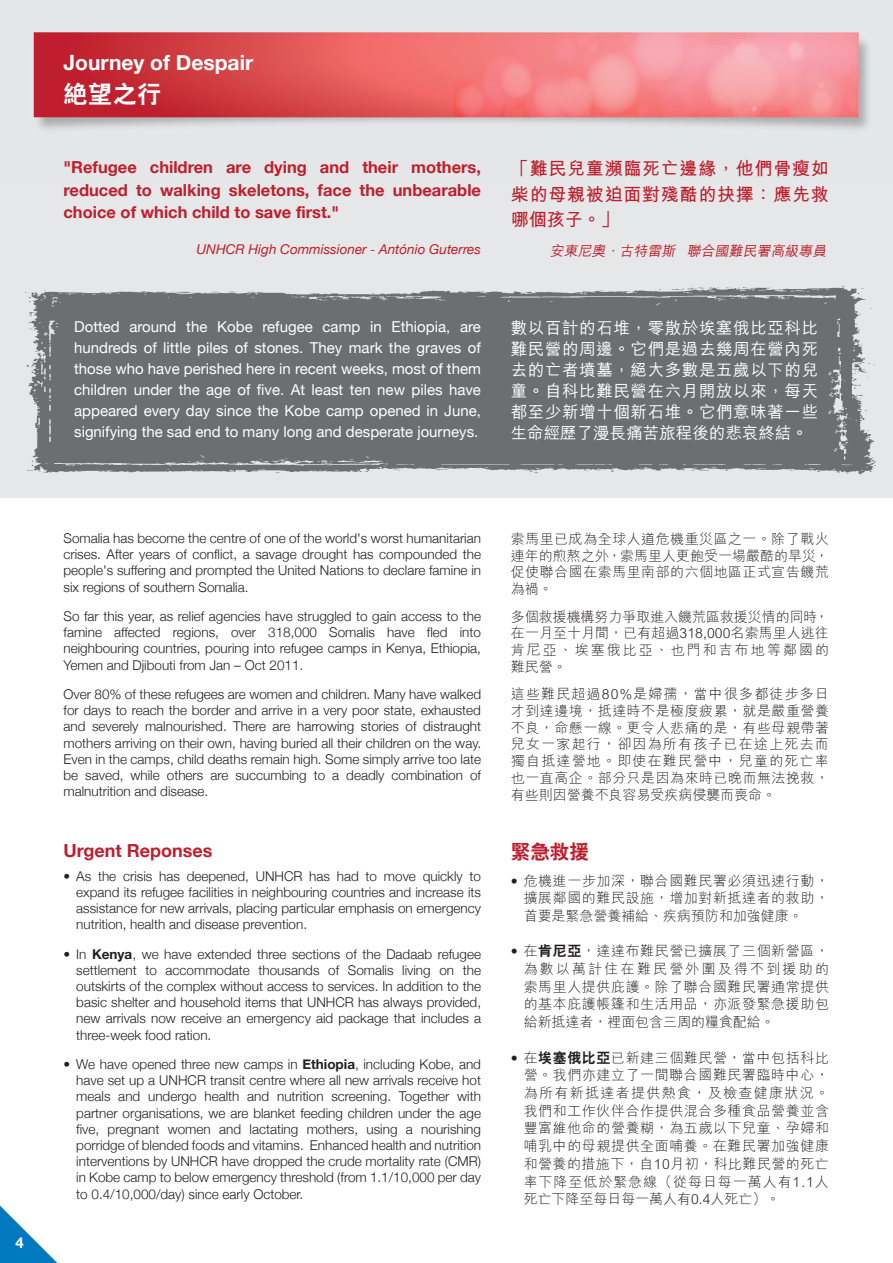
<style>
.page{position:relative;width:893px;height:1263px;background:#fff}
.page>*{position:absolute;margin:0;border:0;box-sizing:border-box;transform-origin:0 0}
.t1{font:800 24px "C Hei 2 HK";color:#fff}
.t2{font:700 21px "Helvetica Neue";color:#fff}
.t3{font:800 19.5px "C Hei 2 HK";color:#be1e2d}
.t4{font:700 18px/25.5px "M Hei HK";letter-spacing:.04em;color:#be1e2d;text-align:justify}
.t5{font:700 18px "Helvetica Neue";color:#be1e2d}
.t6{font:700 16.5px/22.5px "Helvetica Neue";color:#be1e2d;text-align:justify}
.t7{font:500 16.5px/21px "M Hei HK";letter-spacing:.035em;color:#fff;text-align:justify}
.t8{font:15px/21px "Helvetica Neue";color:#fff;text-align:justify}
.t9{font:700 15px "Helvetica Neue";color:#fff}
.t10{font:300 13.95px/17.7px "M Hei HK";letter-spacing:.04em;color:#231f20;text-align:justify}
.t11{font:italic 500 13.95px "M Hei HK";color:#be1e2d}
.t12{font:300 13.5px/16.2px "Helvetica Neue";color:#231f20;text-align:justify}
.t13{font:italic 13.5px "Helvetica Neue";color:#be1e2d}
.s1{font-family:"M Hei HK";font-weight:300;font-style:normal}
.s2{font-weight:700}
.s3{font-family:"Helvetica Neue"}
.s4{font-family:"C Hei 2 HK";font-weight:800}
</style>
<div class="page">
<div style="left:0;top:0;width:893px;height:498px;background:#e6e7e8"></div>
<svg style="left:25px;top:286px;width:851px;height:188px;background:#78797c"></svg>
<svg style="left:34px;top:32px;width:597px;height:85px;background:#d94b50"></svg>
<div style="left:623px;top:35px;width:42px;height:46px;background:#f7939c;border-radius:50%"></div>
<svg style="left:554px;top:32px;width:43px;height:30px"></svg>
<svg style="left:461px;top:79px;width:43px;height:38px"></svg>
<svg style="left:523px;top:72px;width:69px;height:45px"></svg>
<svg style="left:481px;top:55px;width:48px;height:54px"></svg>
<svg style="left:584px;top:52px;width:56px;height:63px;background:#f6999b"></svg>
<svg style="left:556px;top:75px;width:37px;height:42px"></svg>
<svg style="left:532px;top:80px;width:33px;height:37px"></svg>
<svg style="left:500px;top:61px;width:33px;height:38px"></svg>
<svg style="left:631px;top:32px;width:228px;height:85px;background:#f6969e"></svg>
<svg style="left:809px;top:88px;width:24px;height:27px"></svg>
<svg style="left:454px;top:84px;width:31px;height:33px"></svg>
<svg style="left:705px;top:57px;width:47px;height:52px;background:#f6a5a9"></svg>
<svg style="left:0;top:1205px;width:57px;height:58px"></svg>
<p class="t9" style="left:15px;top:1233px;width:10px">4</p>
<h2 class="t2" style="left:64px;top:50px;width:191px">Journey of Despair</h2>
<h1 class="t1" style="left:64px;top:78px;width:99px">絕望之行</h1>
<p class="t6" style="left:64px;top:156px;width:419px">"Refugee children are dying and their mothers, reduced to walking skeletons, face the unbearable choice of which child to save first."</p>
<p class="t13" style="left:197px;top:241px;width:286px">UNHCR High Commissioner <span class="s1">-</span> António Guterres</p>
<p class="t8" style="left:74px;top:316px;width:408px">Dotted around the Kobe refugee camp in Ethiopia, are hundreds of little piles of stones. They mark the graves of those who have perished here in recent weeks, most of them children under the age of five. At least ten new piles have appeared every day since the Kobe camp opened in June, signifying the sad end to many long and desperate journeys.</p>
<h3 class="t4" style="left:511px;top:154px;width:319px">「難民兒童瀕臨死亡邊緣，他們骨瘦如柴的母親被迫面對殘酷的抉擇：應先救哪個孩子。」</h3>
<p class="t11" style="left:550px;top:240px;width:281px">安東尼奧．古特雷斯 聯合國難民署高級專員</p>
<p class="t7" style="left:511px;top:316px;width:309px">數以百計的石堆，零散於埃塞俄比亞科比難民營的周邊。它們是過去幾周在營內死去的亡者墳墓，絕大多數是五歲以下的兒童。自科比難民營在六月開放以來，每天都至少新增十個新石堆。它們意味著一些生命經歷了漫長痛苦旅程後的悲哀終結。</p>
<p class="t12" style="left:64px;top:530px;width:419px">Somalia has become the centre of one of the world's worst humanitarian crises. After years of conflict, a savage drought has compounded the people's suffering and prompted the United Nations to declare famine in six regions of southern Somalia.</p>
<p class="t12" style="left:64px;top:608px;width:419px">So far this year, as relief agencies have struggled to gain access to the famine affected regions, over 318,000 Somalis have fled into neighbouring countries, pouring into refugee camps in Kenya, Ethiopia, Yemen and Djibouti from Jan – Oct 2011.</p>
<p class="t12" style="left:64px;top:686px;width:419px">Over 80% of these refugees are women and children. Many have walked for days to reach the border and arrive in a very poor state, exhausted and severely malnourished. There are harrowing stories of distraught mothers arriving on their own, having buried all their children on the way.<br>Even in the camps, child deaths remain high. Some simply arrive too late be saved, while others are succumbing to a deadly combination of malnutrition and disease.</p>
<h3 class="t5" style="left:64px;top:839px;width:150px">Urgent Reponses</h3>
<p class="t12" style="left:76px;top:867px;width:406px;text-indent:-13px">• As the crisis has deepened, UNHCR has had to move quickly to expand its refugee facilities in neighbouring countries and increase its assistance for new arrivals, placing particular emphasis on emergency nutrition, health and disease prevention.</p>
<p class="t12" style="left:76px;top:945px;width:406px;text-indent:-13px">• In <span class="s2">Kenya</span>, we have extended three sections of the Dadaab refugee settlement to accommodate thousands of Somalis living on the outskirts of the complex without access to services. In addition to the basic shelter and household items that UNHCR has always provided, new arrivals now receive an emergency aid package that includes a three-week food ration.</p>
<p class="t12" style="left:76px;top:1056px;width:406px;text-indent:-13px">• We have opened three new camps in <span class="s2">Ethiopia</span>, including Kobe, and have set up a UNHCR transit centre where all new arrivals receive hot meals and undergo health and nutrition screening. Together with partner organisations, we are blanket feeding children under the age five, pregnant women and lactating mothers, using a nourishing porridge of blended foods and vitamins. Enhanced health and nutrition interventions by UNHCR have dropped the crude mortality rate (CMR) in Kobe camp to below emergency threshold (from 1.1/10,000 per day to 0.4/10,000/day) since early October.</p>
<p class="t10" style="left:511px;top:530px;width:320px;line-height:16.8px">索馬里已成為全球人道危機重災區之一。除了戰火連年的煎熬之外，索馬里人更飽受一場嚴酷的旱災，促使聯合國在索馬里南部的六個地區正式宣告饑荒為禍。</p>
<p class="t10" style="left:511px;top:607px;width:319px;line-height:16.8px">多個救援機構努力爭取進入饑荒區救援災情的同時，在一月至十月間，已有超過318,000名索馬里人逃往肯尼亞、埃塞俄比亞、也門和吉布地等鄰國的難民營。</p>
<p class="t10" style="left:511px;top:685px;width:320px;line-height:16.8px">這些難民超過80%是婦孺，當中很多都徒步多日才到達邊境，抵達時不是極度疲累，就是嚴重營養不良，命懸一線。更令人悲痛的是，有些母親帶著兒女一家起行，卻因為所有孩子已在途上死去而獨自抵達營地。即使在難民營中，兒童的死亡率也一直高企。部分只是因為來時已晚而無法挽救，有些則因營養不良容易受疾病侵襲而喪命。</p>
<h3 class="t3" style="left:511px;top:838px;width:79px">緊急救援</h3>
<p class="t10" style="left:524px;top:871px;width:307px;text-indent:-13px"><span class="s3">•</span> 危機進一步加深，聯合國難民署必須迅速行動，擴展鄰國的難民設施，增加對新抵達者的救助，首要是緊急營養補給、疾病預防和加強健康。</p>
<p class="t10" style="left:524px;top:942px;width:307px;text-indent:-13px"><span class="s3">•</span> 在<span class="s4">肯尼亞</span>，達達布難民營已擴展了三個新營區，為數以萬計住在難民營外圍及得不到援助的索馬里人提供庇護。除了聯合國難民署通常提供的基本庇護帳篷和生活用品，亦派發緊急援助包給新抵達者，裡面包含三周的糧食配給。</p>
<p class="t10" style="left:524px;top:1048px;width:307px;text-indent:-13px"><span class="s3">•</span> 在<span class="s4">埃塞俄比亞</span>已新建三個難民營，當中包括科比營。我們亦建立了一間聯合國難民署臨時中心，為所有新抵達者提供熱食，及檢查健康狀況。我們和工作伙伴合作提供混合多種食品營養並含豐富維他命的營養糊，為五歲以下兒童、孕婦和哺乳中的母親提供全面哺養。在難民署加強健康和營養的措施下，自10月初，科比難民營的死亡率下降至低於緊急線（從每日每一萬人有1.1人死亡下降至每日每一萬人有0.4人死亡）。</p>
</div>
